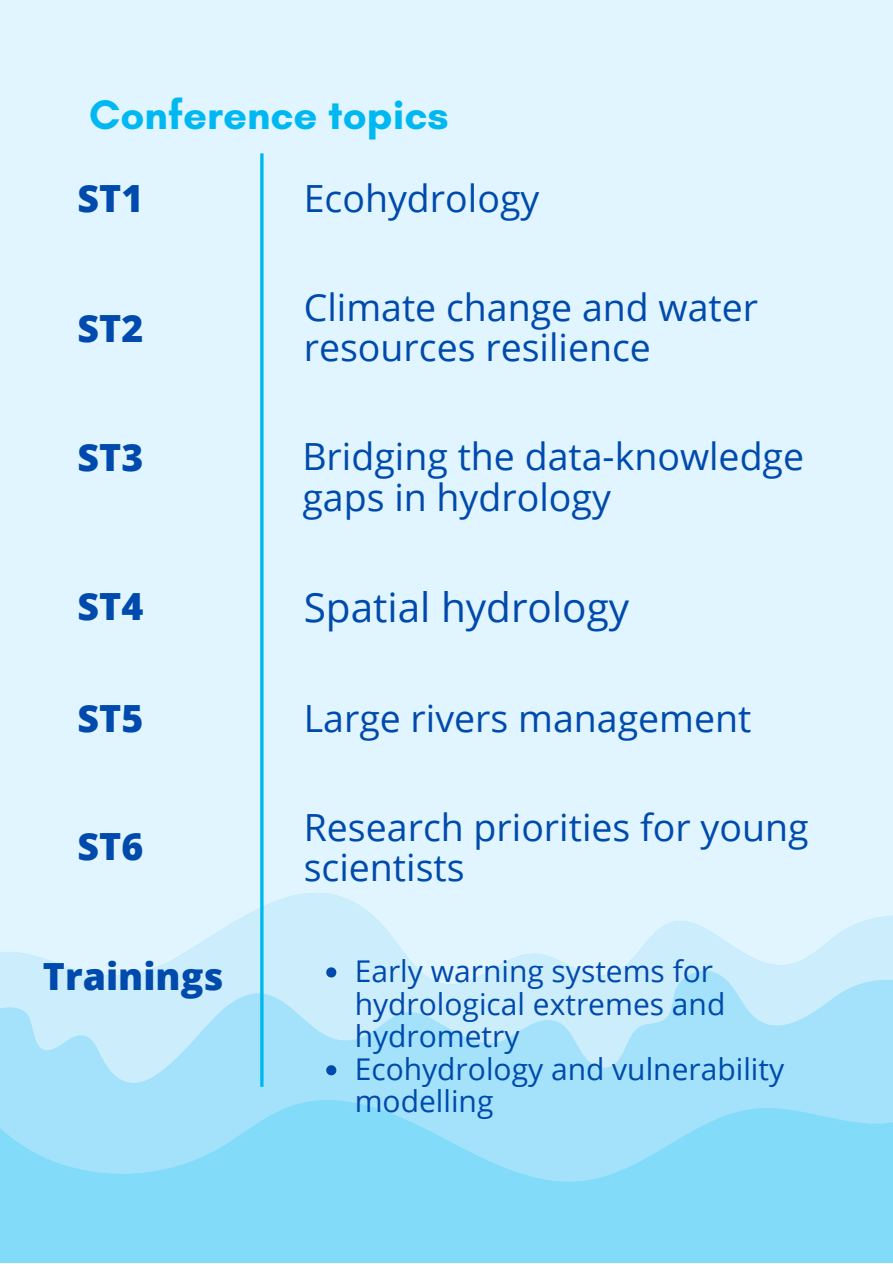
<style>
.page{position:relative;width:893px;height:1264px;background:#fff}
.page>*{position:absolute;margin:0;border:0;box-sizing:border-box;transform-origin:0 0}
.t1{font:700 42px "Glacial Indifference";color:#00b8f1}
.t2{font:40.5px "Open Sans";color:#004aad}
.t3{font:37.5px/40.5px "Open Sans";color:#004aad}
.t4{font:800 37.5px "Open Sans";color:#004aad}
.t5{font:30px/32.5px "Open Sans";color:#004aad}
</style>
<div class="page">
<div style="left:0;top:0;width:892px;height:1262px;background:#e0f5ff"></div>
<svg style="left:0;top:848px;width:892px;height:113px"></svg>
<div style="left:0;top:1188px;width:892px;height:74px;background:#82dbf9"></div>
<svg style="left:0;top:961px;width:892px;height:227px;background:#a7e3fa"></svg>
<hr style="left:260px;top:153px;width:3px;height:933px;background:#00b8f1">
<svg style="left:326px;top:967px;width:10px;height:10px"></svg>
<svg style="left:326px;top:1065px;width:10px;height:10px"></svg>
<p class="t1" style="left:89px;top:89px;width:361px">Conference topics</p>
<p class="t4" style="left:78px;top:172px;width:67px">ST1</p>
<p class="t4" style="left:78px;top:301px;width:67px">ST2</p>
<p class="t4" style="left:78px;top:431px;width:67px">ST3</p>
<p class="t4" style="left:78px;top:579px;width:67px">ST4</p>
<p class="t4" style="left:78px;top:691px;width:67px">ST5</p>
<p class="t4" style="left:78px;top:820px;width:67px">ST6</p>
<p class="t3" style="left:304px;top:177px;width:237px">Ecohydrology</p>
<p class="t3" style="left:304px;top:286px;width:456px">Climate change and water resources resilience</p>
<p class="t3" style="left:302px;top:435px;width:503px">Bridging the data-knowledge gaps in hydrology</p>
<p class="t2" style="left:304px;top:579px;width:327px">Spatial hydrology</p>
<p class="t3" style="left:304px;top:697px;width:449px">Large rivers management</p>
<p class="t3" style="left:304px;top:806px;width:506px">Research priorities for young scientists</p>
<p class="t4" style="left:43px;top:950px;width:182px">Trainings</p>
<p class="t5" style="left:355px;top:954px;width:431px">Early warning systems for hydrological extremes and hydrometry<br>Ecohydrology and vulnerability modelling</p>
</div>
